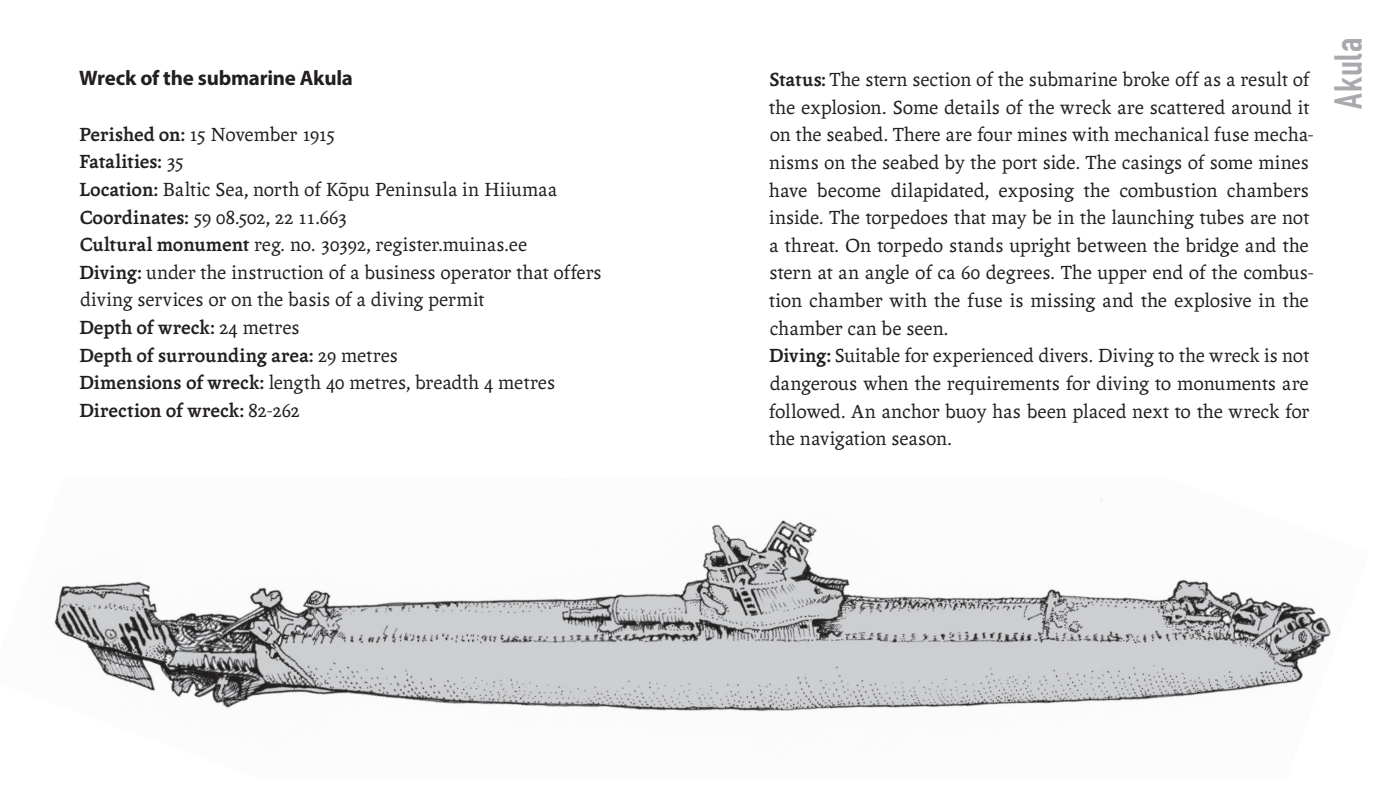
<style>
.page{position:relative;width:1389px;height:794px;background:#fff}
.page>*{position:absolute;margin:0;border:0;box-sizing:border-box;transform-origin:0 0}
.t1{font:38.5px "DIN Engschrift Std";letter-spacing:.025em;color:#a8a9ad}
.t2{font:700 21px "Myriad Pro";letter-spacing:-.01em;color:#231f20}
.t3{font:20.47px/27.7px "Andralis ND Os F";color:#231f20}
.s1{font-weight:700}
</style>
<div class="page">
<img style="left:54px;top:500px;width:1277px;height:212px">
<p class="t2" style="left:79px;top:64px;width:275px">Wreck of the submarine Akula</p>
<p class="t3" style="left:79px;top:120px;width:524px"><span class="s1">Perished on:</span> 15 November 1915<br><span class="s1">Fatalities:</span> 35<br><span class="s1">Location:</span> Baltic Sea, north of Kõpu Peninsula in Hiiumaa <span class="s1">Coordinates:</span> 59 08.502, 22 11.663<br><span class="s1">Cultural monument</span> reg. no. 30392, register.muinas.ee<br><span class="s1">Diving:</span> under the instruction of a business operator that offers diving services or on the basis of a diving permit<br><span class="s1">Depth of wreck:</span> 24 metres<br><span class="s1">Depth of surrounding area:</span> 29 metres<br><span class="s1">Dimensions of wreck:</span> length 40 metres, breadth 4 metres <span class="s1">Direction of wreck:</span> 82-262</p>
<p class="t3" style="left:769px;top:66px;width:546px"><span class="s1">Status:</span> The stern section of the submarine broke off as a result of the explosion. Some details of the wreck are scattered around it on the seabed. There are four mines with mechanical fuse mecha&shy;nisms on the seabed by the port side. The casings of some mines have become dilapidated, exposing the combustion chambers inside. The torpedoes that may be in the launching tubes are not a threat. On torpedo stands upright between the bridge and the stern at an angle of ca 60 degrees. The upper end of the combus&shy;tion chamber with the fuse is missing and the explosive in the chamber can be seen.<br><span class="s1">Diving:</span> Suitable for experienced divers. Diving to the wreck is not dangerous when the requirements for diving to monuments are followed. An anchor buoy has been placed next to the wreck for the navigation season.</p>
<h1 class="t1" style="left:1326px;top:109px;width:73px;rotate:-90deg">Akula</h1>
</div>
